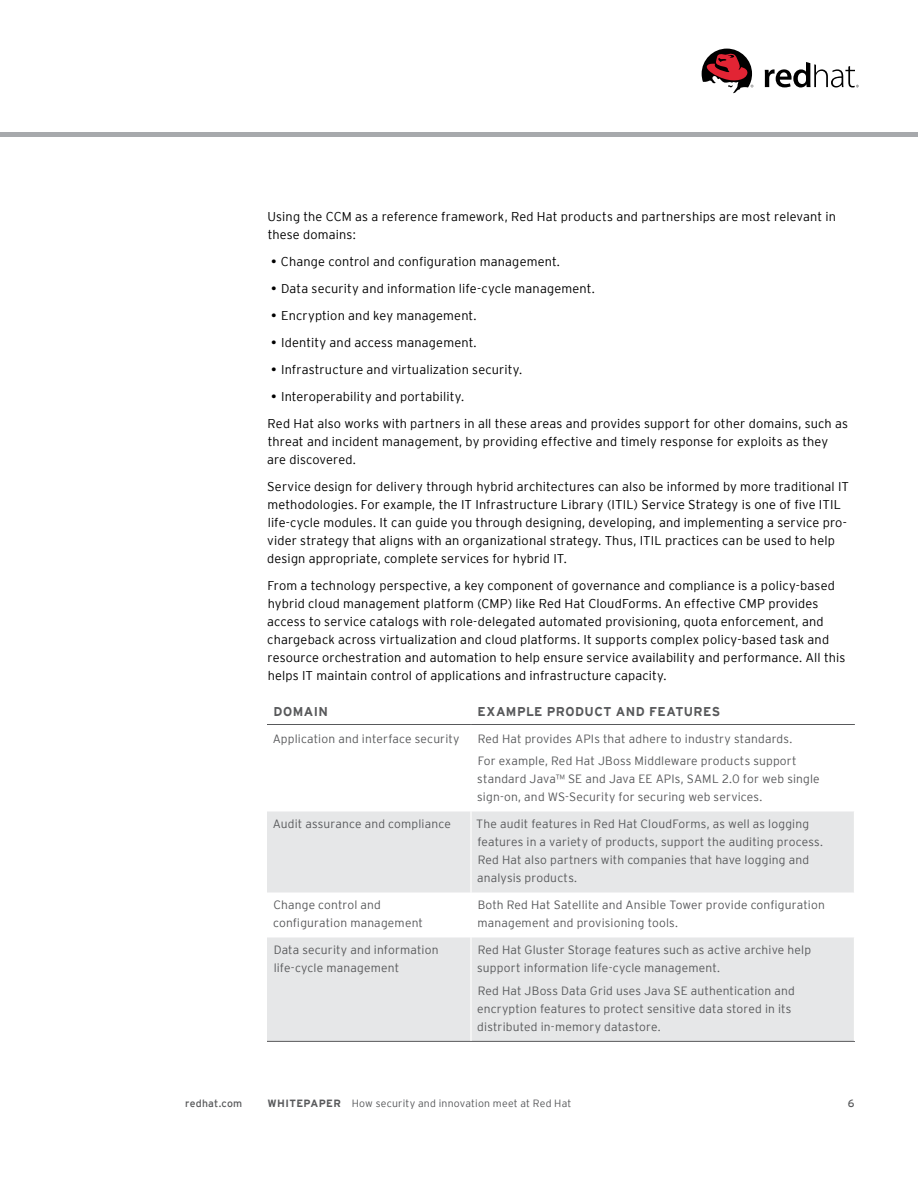
<style>
.page{position:relative;width:918px;height:1188px;background:#fff}
.page>*{position:absolute;margin:0;border:0;box-sizing:border-box;transform-origin:0 0}
.t1{font:300 12.75px/18px "Interstate";letter-spacing:.01em;color:#000}
.t2{font:700 12.75px "Interstate";letter-spacing:.035em;color:#58595b}
.t3{font:300 12px/18px "Interstate";letter-spacing:.015em;color:#58595b}
.t4{font:300 10.5px "Interstate";letter-spacing:.02em;color:#58595b}
.t5{font:10.5px "Interstate";letter-spacing:.02em;color:#58595b}
.s1{font-weight:400}
.s2{font-weight:700}
</style>
<div class="page">
<svg style="left:267px;top:812px;width:587px;height:229px;fill:#e6e7e8"></svg>
<hr style="left:267px;top:724px;width:204px;height:1px;background:#58595b">
<hr style="left:471px;top:724px;width:384px;height:1px;background:#58595b">
<hr style="left:267px;top:1041px;width:204px;height:1px;background:#58595b">
<hr style="left:471px;top:1041px;width:384px;height:1px;background:#58595b">
<hr style="left:470px;top:812px;width:2px;height:80px;background:#fff">
<hr style="left:470px;top:892px;width:2px;height:46px;background:#fff">
<hr style="left:470px;top:938px;width:2px;height:103px;background:#fff">
<svg style="left:765px;top:62px;width:94px;height:25px"></svg>
<svg style="left:702px;top:49px;width:51px;height:45px"></svg>
<hr style="left:0;top:133px;width:918px;height:4px;background:#a7a9ac">
<p class="t1" style="left:267px;top:207px;width:570px">Using the CCM as a reference framework, Red Hat products and partnerships are most relevant in these domains:</p>
<p class="t1" style="left:271px;top:252px;width:290px"><span class="s1">•</span> Change control and configuration management.</p>
<p class="t1" style="left:271px;top:279px;width:325px"><span class="s1">•</span> Data security and information life-cycle management.</p>
<p class="t1" style="left:271px;top:306px;width:207px"><span class="s1">•</span> Encryption and key management.</p>
<p class="t1" style="left:271px;top:333px;width:207px"><span class="s1">•</span> Identity and access management.</p>
<p class="t1" style="left:271px;top:360px;width:253px"><span class="s1">•</span> Infrastructure and virtualization security.</p>
<p class="t1" style="left:268px;top:382px;width:582px;line-height:27px"><span class="s1">•</span> Interoperability and portability.<br>Red Hat also works with partners in all these areas and provides support for other domains, such as</p>
<p class="t1" style="left:267px;top:432px;width:563px">threat and incident management, by providing effective and timely response for exploits as they are discovered.</p>
<p class="t1" style="left:267px;top:477px;width:583px">Service design for delivery through hybrid architectures can also be informed by more traditional IT methodologies. For example, the IT Infrastructure Library (ITIL) Service Strategy is one of five ITIL life-cycle modules. It can guide you through designing, developing, and implementing a service pro&shy;vider strategy that aligns with an organizational strategy. Thus, ITIL practices can be used to help design appropriate, complete services for hybrid IT.</p>
<p class="t1" style="left:267px;top:576px;width:580px">From a technology perspective, a key component of governance and compliance is a policy-based hybrid cloud management platform (CMP) like Red Hat CloudForms. An effective CMP provides access to service catalogs with role-delegated automated provisioning, quota enforcement, and chargeback across virtualization and cloud platforms. It supports complex policy-based task and resource orchestration and automation to help ensure service availability and performance. All this helps IT maintain control of applications and infrastructure capacity.</p>
<p class="t2" style="left:274px;top:704px;width:56px">DOMAIN</p>
<p class="t2" style="left:478px;top:704px;width:244px">EXAMPLE PRODUCT AND FEATURES</p>
<p class="t3" style="left:273px;top:729px;width:188px">Application and interface security</p>
<p class="t3" style="left:478px;top:727px;width:321px;line-height:22.5px">Red Hat provides APIs that adhere to industry standards.<br>For example, Red Hat JBoss Middleware products support</p>
<p class="t3" style="left:477px;top:770px;width:344px">standard Java™ SE and Java EE APIs, SAML 2.0 for web single sign-on, and WS-Security for securing web services.</p>
<p class="t3" style="left:273px;top:815px;width:180px">Audit assurance and compliance</p>
<p class="t3" style="left:476px;top:815px;width:348px">The audit features in Red Hat CloudForms, as well as logging features in a variety of products, support the auditing process.<br>Red Hat also partners with companies that have logging and analysis products.</p>
<p class="t3" style="left:273px;top:896px;width:151px">Change control and configuration management</p>
<p class="t3" style="left:477px;top:896px;width:349px">Both Red Hat Satellite and Ansible Tower provide configuration management and provisioning tools.</p>
<p class="t3" style="left:274px;top:941px;width:166px">Data security and information life-cycle management</p>
<p class="t3" style="left:477px;top:941px;width:335px">Red Hat Gluster Storage features such as active archive help support information life-cycle management.</p>
<p class="t3" style="left:477px;top:981px;width:319px">Red Hat JBoss Data Grid uses Java SE authentication and encryption features to protect sensitive data stored in its distributed in-memory datastore.</p>
<p class="t5" style="left:185px;top:1097px;width:59px">redhat.com</p>
<p class="t4" style="left:268px;top:1097px;width:305px"><span class="s2">WHITEPAPER</span> How security and innovation meet at Red Hat</p>
<p class="t5" style="left:848px;top:1097px;width:8px">6</p>
</div>
